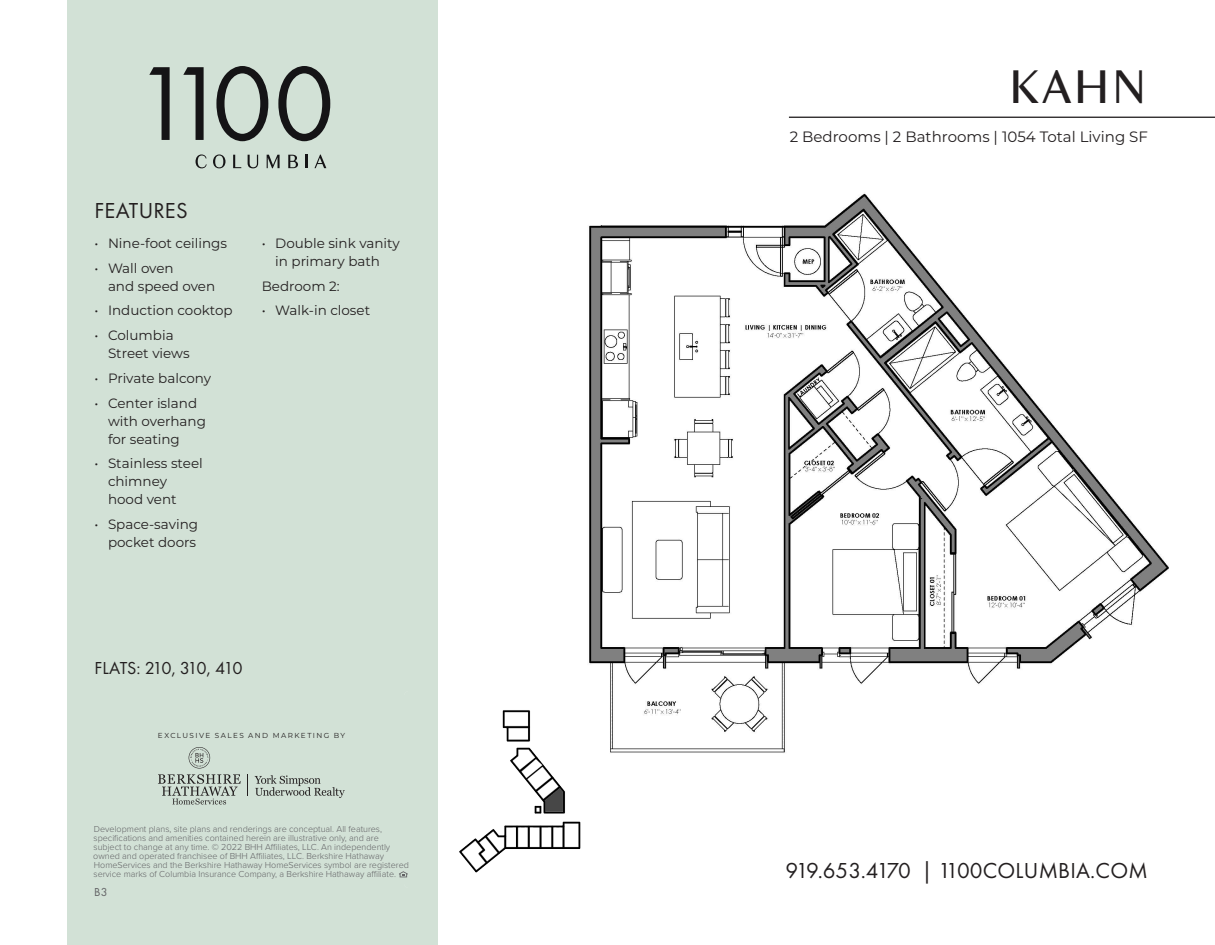
<style>
.page{position:relative;width:1215px;height:945px;background:#fff}
.page>*{position:absolute;margin:0;border:0;box-sizing:border-box;transform-origin:0 0}
.t1{font:49.5px "Granville";color:#231f20}
.t2{font:22.5px "Futura PT";letter-spacing:.01em;color:#231f20}
.t3{font:18px "Futura PT";letter-spacing:-.065em;color:#231f20}
.t4{font:15px "Montserrat";color:#231f20}
.Bullets{font:13.5px/18px "Montserrat";color:#231f20}
.t5{font:12px "Futura PT";color:#636366}
.t6{font:300 9px/9px "Proxima Nova";color:#636366}
.t7{font:7.2px "Montserrat";letter-spacing:.195em;color:#231f20}
</style>
<div class="page">
<div style="left:68px;top:0;width:370px;height:945px;background:#d2e1d6"></div>
<img style="left:589px;top:193px;width:580px;height:560px">
<div style="left:1122px;top:151px;width:26px;height:197px;background:#fff"></div>
<svg style="left:149px;top:67px;width:21px;height:73px"></svg>
<svg style="left:183px;top:67px;width:21px;height:73px"></svg>
<svg style="left:216px;top:66px;width:52px;height:75px"></svg>
<svg style="left:278px;top:66px;width:52px;height:75px"></svg>
<svg style="left:196px;top:154px;width:11px;height:14px"></svg>
<svg style="left:213px;top:154px;width:12px;height:14px"></svg>
<svg style="left:233px;top:155px;width:8px;height:13px"></svg>
<svg style="left:248px;top:155px;width:10px;height:13px"></svg>
<svg style="left:267px;top:155px;width:13px;height:13px"></svg>
<svg style="left:288px;top:155px;width:10px;height:13px"></svg>
<svg style="left:306px;top:155px;width:2px;height:13px"></svg>
<svg style="left:314px;top:155px;width:12px;height:13px"></svg>
<svg style="left:158px;top:747px;width:83px;height:58px"></svg>
<svg style="left:255px;top:775px;width:90px;height:23px"></svg>
<img style="left:404px;top:672px;width:248px;height:206px">
<svg style="left:788px;top:116px;width:427px;height:2px"></svg>
<svg style="left:399px;top:871px;width:9px;height:6px"></svg>
<p class="t2" style="left:95px;top:197px;width:95px">FEATURES</p>
<p class="Bullets" style="left:94px;top:234px;width:134px">• Nine-foot ceilings</p>
<p class="Bullets" style="left:108px;top:258px;width:109px;text-indent:-14px">• Wall oven<br>and speed oven</p>
<p class="Bullets" style="left:94px;top:301px;width:140px">• Induction cooktop</p>
<p class="Bullets" style="left:108px;top:326px;width:83px;text-indent:-14px">• Columbia<br>Street views</p>
<p class="Bullets" style="left:94px;top:369px;width:118px">• Private balcony</p>
<p class="Bullets" style="left:108px;top:393px;width:100px;text-indent:-14px">• Center island with overhang for seating</p>
<p class="Bullets" style="left:108px;top:454px;width:96px;text-indent:-14px">• Stainless steel chimney hood vent</p>
<p class="Bullets" style="left:94px;top:515px;width:105px;text-align:right">• Space-saving pocket doors</p>
<p class="Bullets" style="left:262px;top:234px;width:140px;text-align:center">• Double sink vanity in primary bath</p>
<p class="Bullets" style="left:262px;top:276px;width:80px">Bedroom 2:</p>
<p class="Bullets" style="left:262px;top:301px;width:110px">• Walk-in closet</p>
<p class="t3" style="left:95px;top:658px;width:150px">FLATS: 210, 310, 410</p>
<p class="t7" style="left:158px;top:730px;width:189px">EXCLUSIVE SALES AND MARKETING BY</p>
<p class="t6" style="left:93px;top:824px;width:317px">Development plans, site plans and renderings are conceptual. All features, specifications and amenities contained herein are illustrative only, and are<br>subject to change at any time. © 2022 BHH Affiliates, LLC. An independently owned and operated franchisee of BHH Affiliates, LLC. Berkshire Hathaway HomeServices and the Berkshire Hathaway HomeServices symbol are registered service marks of Columbia Insurance Company, a Berkshire Hathaway affiliate.</p>
<p class="t5" style="left:94px;top:885px;width:15px">B3</p>
<p class="t1" style="left:1008px;top:55px;width:141px">KAHN</p>
<p class="t4" style="left:790px;top:127px;width:360px">2 Bedrooms | 2 Bathrooms | 1054 Total Living SF</p>
<p class="t2" style="left:786px;top:857px;width:364px">919.653.4170 | 1100COLUMBIA.COM</p>
</div>
